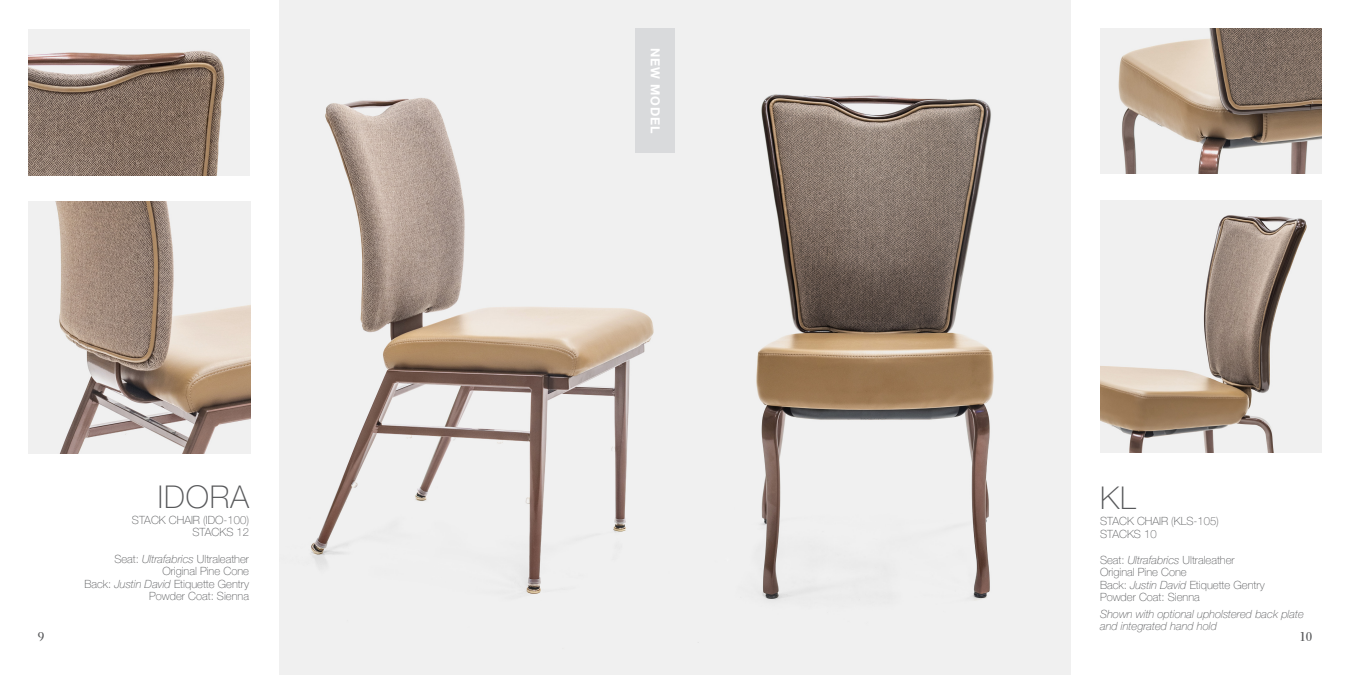
<style>
.page{position:relative;width:1350px;height:675px;background:#fff}
.page>*{position:absolute;margin:0;border:0;box-sizing:border-box;transform-origin:0 0}
.t1{font:100 31.25px "Helvetica Neue LT Pro";letter-spacing:.03em;color:#57585a}
.t2{font:700 12.5px "Helvetica Neue LT Pro";letter-spacing:.06em;color:#fff}
.t3{font:700 12.5px "Electra LT Std";color:#57585a}
.t4{font:100 11.25px/12.5px "Helvetica Neue LT Pro";color:#57585a;text-align:right}
.t5{font:italic 100 11.25px/12.5px "Helvetica Neue LT Pro";color:#57585a}
.s1{font-style:italic}
</style>
<div class="page">
<img style="left:29px;top:201px;width:221px;height:252px">
<img style="left:29px;top:29px;width:221px;height:146px">
<div style="left:280px;top:0;width:395px;height:675px;background:#f0f0f0"></div>
<img style="left:311px;top:28px;width:364px;height:566px">
<img style="left:675px;top:0;width:395px;height:664px">
<img style="left:1100px;top:200px;width:221px;height:252px">
<img style="left:1100px;top:29px;width:221px;height:145px">
<div style="left:636px;top:29px;width:39px;height:124px;background:#d9dadc"></div>
<p class="t2" style="left:663px;top:48px;width:86px;rotate:90deg">NEW MODEL</p>
<p class="t1" style="left:158px;top:478px;width:93px">IDORA</p>
<p class="t4" style="left:132px;top:514px;width:119px">STACK CHAIR (IDO-100)</p>
<p class="t4" style="left:193px;top:526px;width:58px">STACKS 12</p>
<p class="t4" style="left:114px;top:552px;width:136px">Seat: <span class="s1">Ultrafabrics</span> Ultraleather<br>Original Pine Cone</p>
<p class="t4" style="left:84px;top:577px;width:166px">Back: <span class="s1">Justin David</span> Etiquette Gentry</p>
<p class="t4" style="left:149px;top:590px;width:101px">Powder Coat: Sienna</p>
<p class="t1" style="left:1100px;top:479px;width:37px">KL</p>
<p class="t4" style="left:1100px;top:515px;width:120px">STACK CHAIR (KLS-105)</p>
<p class="t4" style="left:1100px;top:527px;width:58px">STACKS 10</p>
<p class="t4" style="left:1100px;top:554px;width:136px;text-align:left">Seat: <span class="s1">Ultrafabrics</span> Ultraleather<br>Original Pine Cone</p>
<p class="t4" style="left:1100px;top:579px;width:166px">Back: <span class="s1">Justin David</span> Etiquette Gentry</p>
<p class="t4" style="left:1100px;top:591px;width:101px">Powder Coat: Sienna</p>
<p class="t5" style="left:1100px;top:607px;width:205px">Shown with optional upholstered back plate and integrated hand hold</p>
<p class="t3" style="left:38px;top:629px;width:8px">9</p>
<p class="t3" style="left:1299px;top:629px;width:14px">10</p>
</div>
